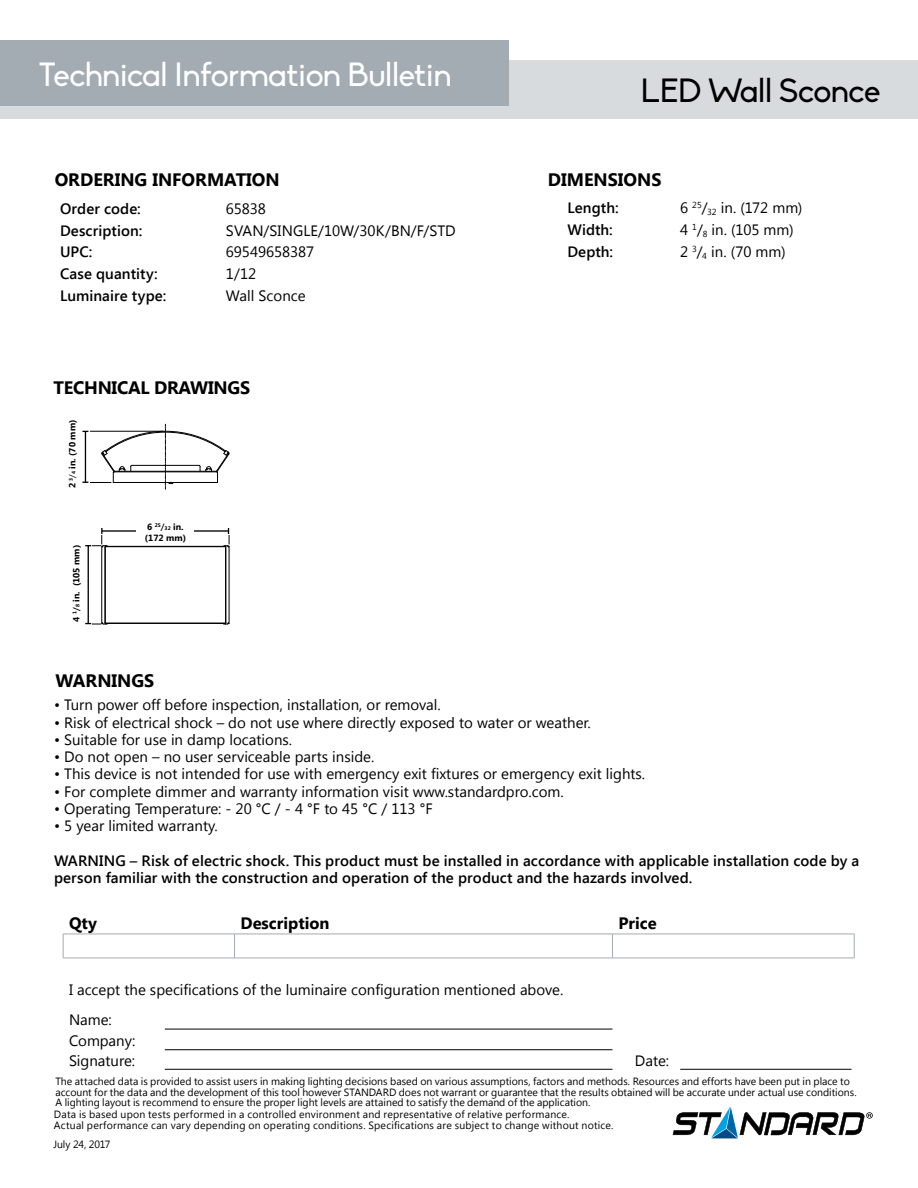
<style>
.page{position:relative;width:918px;height:1188px;background:#fff}
.page>*{position:absolute;margin:0;border:0;box-sizing:border-box;transform-origin:0 0}
.t1{font:33px "Biko";letter-spacing:-.015em;color:#fff}
.t2{font:33px "Biko";letter-spacing:-.015em;color:#000}
.t3{font:700 18px "Segoe UI";color:#000}
.t4{font:700 16.5px "Segoe UI";color:#000}
.t5{font:15px/30.5px "Segoe UI";color:#000}
.t6{font:600 15px/17.2px "Segoe UI";letter-spacing:.005em;color:#000}
.t7{font:10.5px/10.5px "Segoe UI";color:#000}
.t8{font:10.5px/10.5px "Segoe UI";letter-spacing:.02em;color:#000}
.t9{font:700 9px/10.8px "Segoe UI";color:#000}
.s1{font-weight:400}
.s2{font-size:5.25px}
.s3{font-weight:600}
</style>
<div class="page">
<div style="left:0;top:61px;width:918px;height:58px;background:#d8dbde"></div>
<div style="left:0;top:41px;width:508px;height:65px;background:#a4acb3"></div>
<svg style="left:673px;top:1107px;width:200px;height:31px"></svg>
<hr style="left:235px;top:958px;width:378px;height:1px;background:#a4acb3">
<hr style="left:613px;top:958px;width:241px;height:1px;background:#a4acb3">
<svg style="left:63px;top:934px;width:792px;height:24px"></svg>
<hr style="left:63px;top:958px;width:172px;height:1px;background:#a4acb3">
<hr style="left:165px;top:1029px;width:447px;height:1px;background:#000">
<hr style="left:165px;top:1049px;width:447px;height:1px;background:#000">
<hr style="left:165px;top:1069px;width:447px;height:1px;background:#000">
<hr style="left:680px;top:1069px;width:172px;height:1px;background:#000">
<svg style="left:82px;top:423px;width:148px;height:202px"></svg>
<div style="left:137px;top:522px;width:57px;height:20px;background:#fff"></div>
<h1 class="t1" style="left:39px;top:56px;width:414px">Technical Information Bulletin</h1>
<h1 class="t2" style="left:641px;top:72px;width:241px">LED Wall Sconce</h1>
<p class="t3" style="left:55px;top:167px;width:227px">ORDERING INFORMATION</p>
<p class="t3" style="left:548px;top:167px;width:115px">DIMENSIONS</p>
<p class="t6" style="left:60px;top:199px;width:82px">Order code:</p>
<p class="t5" style="left:226px;top:193px;width:42px">65838</p>
<p class="t6" style="left:60px;top:221px;width:84px">Description:</p>
<p class="t5" style="left:226px;top:215px;width:231px">SVAN/SINGLE/10W/30K/BN/F/STD</p>
<p class="t6" style="left:60px;top:243px;width:34px">UPC:</p>
<p class="t5" style="left:226px;top:236px;width:90px">69549658387</p>
<p class="t6" style="left:60px;top:264px;width:99px">Case quantity:</p>
<p class="t5" style="left:226px;top:257px;width:32px">1/12</p>
<p class="t6" style="left:60px;top:286px;width:108px">Luminaire type:</p>
<p class="t5" style="left:226px;top:280px;width:81px">Wall Sconce</p>
<p class="t3" style="left:54px;top:375px;width:198px">TECHNICAL DRAWINGS</p>
<p class="t9" style="left:67px;top:488px;width:70px;rotate:-90deg">2 <sup>3</sup><span class="s1">/</span><span class="s2">4</span> in. (70 mm)</p>
<p class="t9" style="left:70px;top:622px;width:78px;rotate:-90deg">4 <sup>1</sup><span class="s3">/</span><span class="s2">8</span> in. (105 mm)</p>
<p class="t9" style="left:145px;top:521px;width:43px">6 <sup>25</sup><span class="s3">/</span><span class="s2">32</span> in. (172 mm)</p>
<p class="t3" style="left:55px;top:668px;width:100px">WARNINGS</p>
<p class="t6" style="left:567px;top:198px;width:53px">Length:</p>
<p class="t5" style="left:680px;top:191px;width:124px">6 <sup>25</sup>/<sub>32</sub> in. (172 mm)</p>
<p class="t6" style="left:567px;top:220px;width:47px">Width:</p>
<p class="t5" style="left:680px;top:213px;width:115px">4 <sup>1</sup>/<sub>8</sub> in. (105 mm)</p>
<p class="t6" style="left:567px;top:242px;width:47px">Depth:</p>
<p class="t5" style="left:680px;top:235px;width:107px">2 <sup>3</sup>/<sub>4</sub> in. (70 mm)</p>
<p class="t5" style="left:54px;top:689px;width:388px">• Turn power off before inspection, installation, or removal.</p>
<p class="t5" style="left:54px;top:706px;width:538px">• Risk of electrical shock – do not use where directly exposed to water or weather.</p>
<p class="t5" style="left:54px;top:724px;width:240px">• Suitable for use in damp locations.</p>
<p class="t5" style="left:54px;top:741px;width:322px">• Do not open – no user serviceable parts inside.</p>
<p class="t5" style="left:54px;top:758px;width:593px">• This device is not intended for use with emergency exit fixtures or emergency exit lights.</p>
<p class="t5" style="left:54px;top:775px;width:511px">• For complete dimmer and warranty information visit www.standardpro.com.</p>
<p class="t5" style="left:54px;top:793px;width:380px">• Operating Temperature: - 20 °C / - 4 °F to 45 °C / 113 °F</p>
<p class="t5" style="left:54px;top:810px;width:165px">• 5 year limited warranty.</p>
<p class="t6" style="left:54px;top:851px;width:807px">WARNING – Risk of electric shock. This product must be installed in accordance with applicable installation code by a person familiar with the construction and operation of the product and the hazards involved.</p>
<p class="t4" style="left:69px;top:912px;width:29px">Qty</p>
<p class="t4" style="left:241px;top:912px;width:90px">Description</p>
<p class="t4" style="left:619px;top:912px;width:40px">Price</p>
<p class="t5" style="left:69px;top:973px;width:496px">I accept the specifications of the luminaire configuration mentioned above.<br>Name:</p>
<p class="t5" style="left:69px;top:1029px;width:68px;line-height:20.7px">Company:<br>Signature:</p>
<p class="t5" style="left:635px;top:1045px;width:36px">Date:</p>
<p class="t7" style="left:55px;top:1076px;width:803px">The attached data is provided to assist users in making lighting decisions based on various assumptions, factors and methods. Resources and efforts have been put in place to account for the data and the development of this tool however STANDARD does not warrant or guarantee that the results obtained will be accurate under actual use conditions.<br>A lighting layout is recommend to ensure the proper light levels are attained to satisfy the demand of the application.</p>
<p class="t8" style="left:54px;top:1109px;width:561px">Data is based upon tests performed in a controlled environment and representative of relative performance.<br>Actual performance can vary depending on operating conditions. Specifications are subject to change without notice.</p>
<p class="t7" style="left:53px;top:1139px;width:59px">July 24, 2017</p>
</div>
